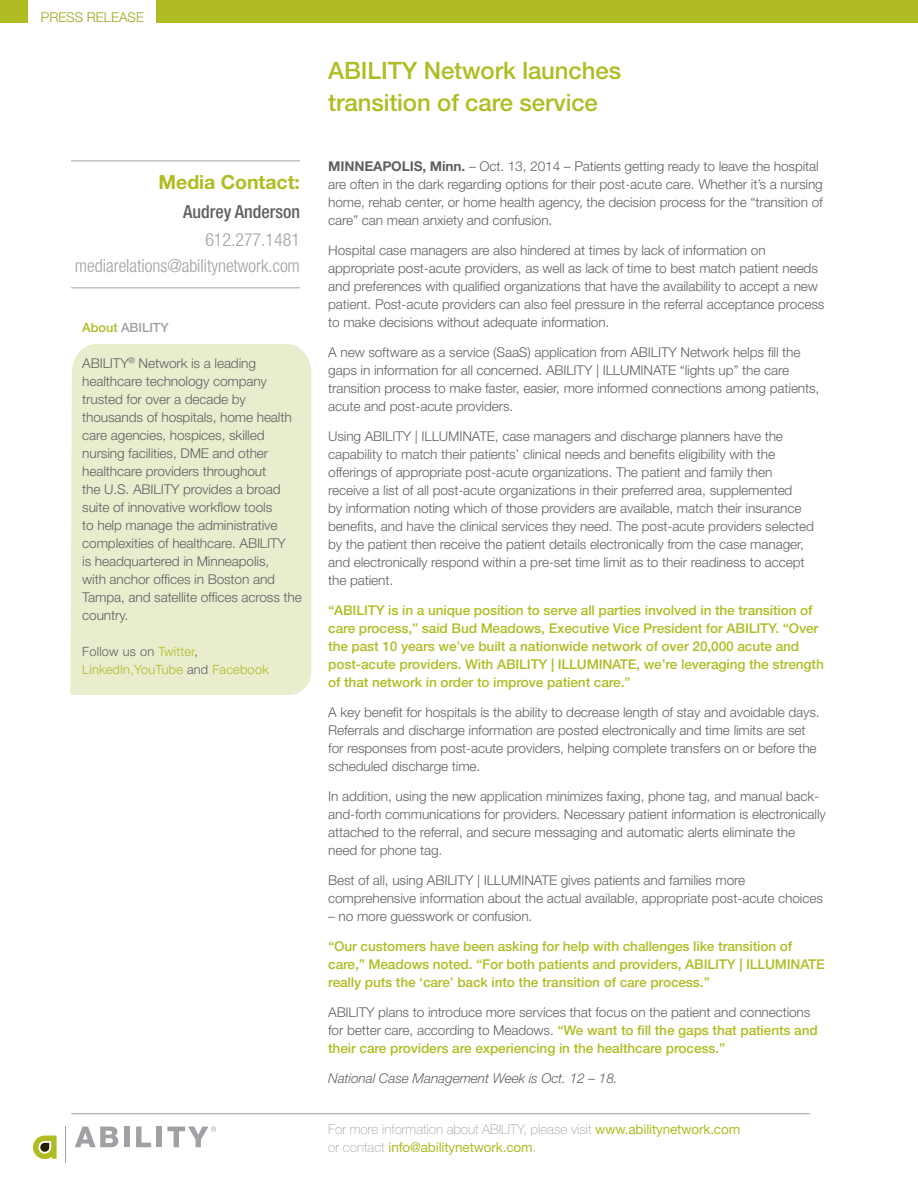
<style>
.page{position:relative;width:918px;height:1188px;background:#fff}
.page>*{position:absolute;margin:0;border:0;box-sizing:border-box;transform-origin:0 0}
.t1{font:500 24px/32.2px "Helvetica Neue LT Std";letter-spacing:-.005em;color:#afbc22}
.t2{font:700 19.5px "Helvetica Neue LT Std";color:#afbc22}
.t3{font:300 condensed 18px/25.5px "Helvetica Neue LT Std";color:#9fa1a4;text-align:right}
.t4{font:500 condensed 18px "Helvetica Neue LT Std";color:#5f6062}
.t5{font:300 13.5px/18px "Helvetica Neue LT Std";color:#5f6062}
.t6{font:500 13.5px/18px "Helvetica Neue LT Std";color:#afbc22}
.t7{font:100 13.5px/18px "Helvetica Neue LT Std";color:#9fa1a4}
.t8{font:italic 300 13.5px "Helvetica Neue LT Std";color:#5f6062}
.t9{font:300 13.5px "Helvetica Neue LT Std";color:#9fa617}
.t10{font:300 12.75px/18px "Helvetica Neue LT Std";letter-spacing:.02em;color:#afbc22}
.t11{font:500 12.75px "Helvetica Neue LT Std";color:#9fa1a4}
.s1{color:#afbc22}
.s2{color:#5f6062}
.s3{font-weight:700}
.s4{font-weight:500;color:#afbc22}
.s5{font-weight:400;color:#afbc22}
</style>
<div class="page">
<div style="left:0;top:0;width:918px;height:23px;background:#afbc22"></div>
<div style="left:29px;top:0;width:127px;height:24px;background:#fff"></div>
<hr style="left:71px;top:160px;width:229px;height:1px;background:#9fa1a4">
<hr style="left:71px;top:287px;width:229px;height:1px;background:#9fa1a4">
<div style="left:70px;top:344px;width:241px;height:351px;background:#e9eccd"></div>
<svg style="left:33px;top:1136px;width:24px;height:23px"></svg>
<hr style="left:65px;top:1127px;width:1px;height:35px;background:#9fa1a4">
<svg style="left:75px;top:1126px;width:43px;height:21px"></svg>
<div style="left:124px;top:1127px;width:5px;height:20px;background:#9fa1a4"></div>
<svg style="left:136px;top:1127px;width:15px;height:20px"></svg>
<div style="left:157px;top:1127px;width:5px;height:20px;background:#9fa1a4"></div>
<svg style="left:167px;top:1127px;width:49px;height:20px"></svg>
<hr style="left:71px;top:1113px;width:739px;height:1px;background:#9fa1a4">
<p class="t9" style="left:41px;top:9px;width:105px">press release</p>
<h2 class="t2" style="left:159px;top:170px;width:143px">Media Contact:</h2>
<h3 class="t4" style="left:183px;top:201px;width:118px">Audrey Anderson</h3>
<h3 class="t3" style="left:75px;top:227px;width:227px">612.277.1481 mediarelations@abilitynetwork.com</h3>
<p class="t11" style="left:82px;top:319px;width:88px"><span class="s1">About</span> ABILITY</p>
<p class="t5" style="left:82px;top:354px;width:221px">ABILITY<sup>®</sup> Network is a leading healthcare technology company trusted for over a decade by thousands of hospitals, home health care agencies, hospices, skilled nursing facilities, DME and other healthcare providers throughout<br>the U.S. ABILITY provides a broad suite of innovative workflow tools<br>to help manage the administrative complexities of healthcare. ABILITY<br>is headquartered in Minneapolis,<br>with anchor offices in Boston and<br>Tampa, and satellite offices across the country.</p>
<p class="t10" style="left:82px;top:642px;width:188px"><span class="s2">Follow us on</span> Twitter<span class="s2">,<br></span>LinkedIn,YouTube <span class="s2">and</span> Facebook</p>
<h1 class="t1" style="left:328px;top:54px;width:294px">ABILITY Network launches transition of care service</h1>
<p class="t5" style="left:328px;top:157px;width:496px"><span class="s3">MINNEAPOLIS, Minn.</span> – Oct. 13, 2014 – Patients getting ready to leave the hospital are often in the dark regarding options for their post-acute care. Whether it’s a nursing home, rehab center, or home health agency, the decision process for the “transition of care” can mean anxiety and confusion.</p>
<p class="t5" style="left:328px;top:241px;width:498px">Hospital case managers are also hindered at times by lack of information on appropriate post-acute providers, as well as lack of time to best match patient needs and preferences with qualified organizations that have the availability to accept a new patient. Post-acute providers can also feel pressure in the referral acceptance process to make decisions without adequate information.</p>
<p class="t5" style="left:328px;top:343px;width:493px">A new software as a service (SaaS) application from ABILITY Network helps fill the gaps in information for all concerned. ABILITY | ILLUMINATE “lights up” the care transition process to make faster, easier, more informed connections among patients, acute and post-acute providers.</p>
<p class="t5" style="left:328px;top:427px;width:487px">Using ABILITY | ILLUMINATE, case managers and discharge planners have the capability to match their patients’ clinical needs and benefits eligibility with the offerings of appropriate post-acute organizations. The patient and family then receive a list of all post-acute organizations in their preferred area, supplemented<br>by information noting which of those providers are available, match their insurance benefits, and have the clinical services they need. The post-acute providers selected by the patient then receive the patient details electronically from the case manager, and electronically respond within a pre-set time limit as to their readiness to accept the patient.</p>
<p class="t6" style="left:328px;top:601px;width:497px">“ABILITY is in a unique position to serve all parties involved in the transition of care process,” said Bud Meadows, Executive Vice President for ABILITY. “Over the past 10 years we’ve built a nationwide network of over 20,000 acute and post-acute providers. With ABILITY | ILLUMINATE, we’re leveraging the strength of that network in order to improve patient care.”</p>
<p class="t5" style="left:328px;top:703px;width:493px">A key benefit for hospitals is the ability to decrease length of stay and avoidable days.<br>Referrals and discharge information are posted electronically and time limits are set for responses from post-acute providers, helping complete transfers on or before the scheduled discharge time.</p>
<p class="t5" style="left:328px;top:787px;width:499px">In addition, using the new application minimizes faxing, phone tag, and manual back&shy;and-forth communications for providers. Necessary patient information is electronically attached to the referral, and secure messaging and automatic alerts eliminate the need for phone tag.</p>
<p class="t5" style="left:328px;top:871px;width:496px">Best of all, using ABILITY | ILLUMINATE gives patients and families more comprehensive information about the actual available, appropriate post-acute choices</p>
<p class="t5" style="left:328px;top:907px;width:206px">– no more guesswork or confusion.</p>
<p class="t6" style="left:328px;top:937px;width:498px">“Our customers have been asking for help with challenges like transition of care,” Meadows noted. “For both patients and providers, ABILITY | ILLUMINATE really puts the ‘care’ back into the transition of care process.”</p>
<p class="t5" style="left:328px;top:1003px;width:491px">ABILITY plans to introduce more services that focus on the patient and connections for better care, according to Meadows. <span class="s4">“We want to fill the gaps that patients and their care providers are experiencing in the healthcare process.”</span></p>
<p class="t8" style="left:328px;top:1070px;width:291px">National Case Management Week is Oct. 12 – 18.</p>
<p class="t7" style="left:328px;top:1120px;width:413px">For more information about ABILITY, please visit <span class="s5">www.abilitynetwork.com </span>or contact <span class="s5">info@abilitynetwork.com</span>.</p>
</div>
